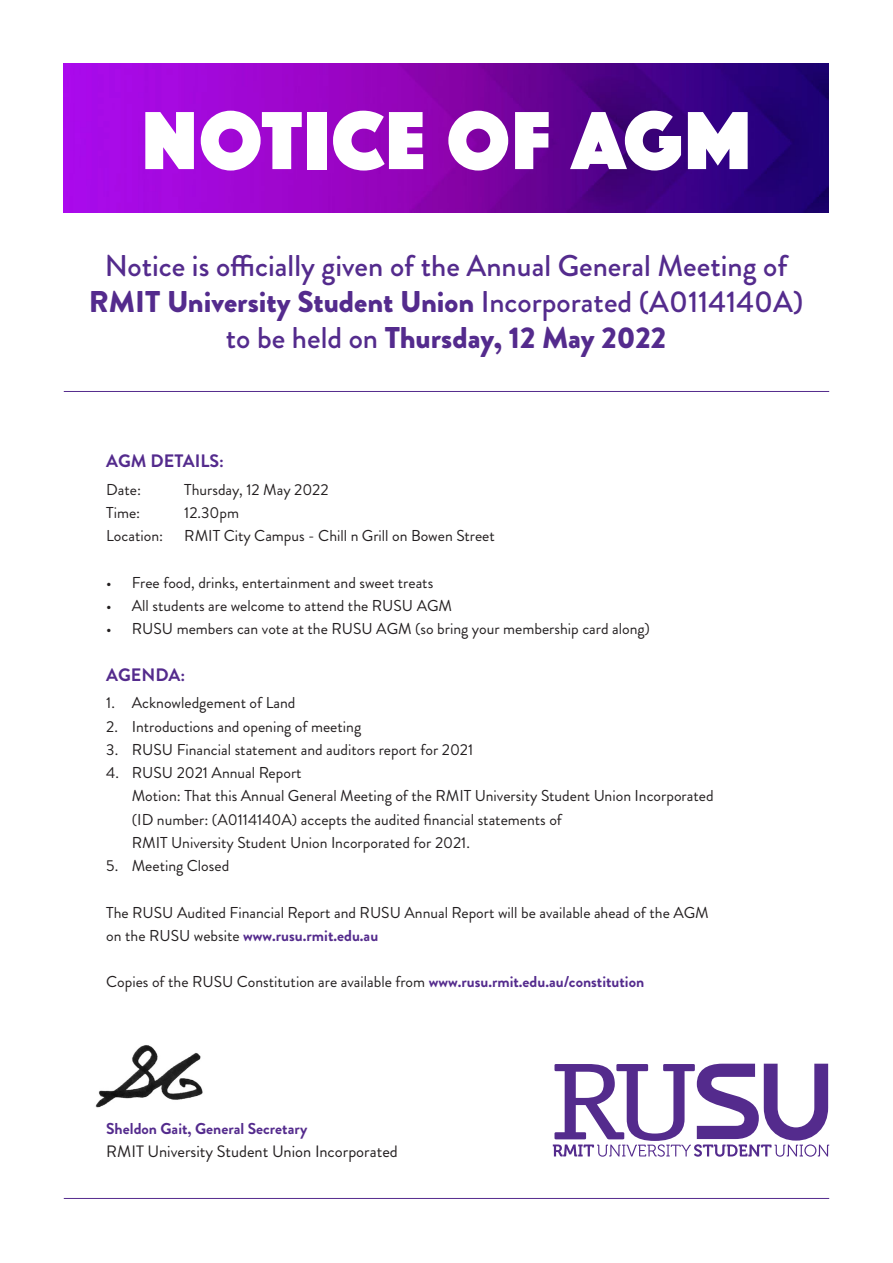
<style>
.page{position:relative;width:893px;height:1263px;background:#fff}
.page>*{position:absolute;margin:0;border:0;box-sizing:border-box;transform-origin:0 0}
.t1{font:85.5px "Phosphate Solid";letter-spacing:.025em;color:#fff}
.t2{font:900 30px/36px "Brandon Grotesque";color:#542b8d;text-align:center}
.t3{font:500 30px "Brandon Grotesque";color:#542b8d}
.t4{font:700 18px "Brandon Grotesque";color:#542b8d}
.t5{font:16.5px "Brandon Grotesque";color:#231f20}
.t6{font:15.75px/23.2px "Brandon Grotesque";color:#231f20}
.t7{font:700 15.75px "Brandon Grotesque";color:#542b8d}
.s1{font-weight:500}
.s2{font-weight:400;color:#231f20}
.s3{font-weight:700;color:#542b8d}
</style>
<div class="page">
<img style="left:64px;top:64px;width:764px;height:148px">
<hr style="left:64px;top:1198px;width:765px;height:1px;background:#542b8d">
<svg style="left:553px;top:1064px;width:276px;height:93px"></svg>
<hr style="left:64px;top:391px;width:765px;height:1px;background:#542b8d">
<img style="left:95px;top:1045px;width:108px;height:63px">
<p class="t1" style="left:142px;top:80px;width:610px">NOTICE OF AGM</p>
<p class="t3" style="left:105px;top:244px;width:684px">Notice is officially given of the Annual General Meeting of</p>
<p class="t2" style="left:89px;top:284px;width:716px">RMIT University Student Union <span class="s1">Incorporated (A0114140A) to be held on</span> Thursday, 12 May 2022</p>
<p class="t4" style="left:106px;top:449px;width:119px">AGM DETAILS:</p>
<p class="t6" style="left:106px;top:478px;width:36px">Date:</p>
<p class="t6" style="left:184px;top:478px;width:146px">Thursday, 12 May 2022</p>
<p class="t6" style="left:106px;top:501px;width:35px">Time:</p>
<p class="t6" style="left:184px;top:501px;width:56px">12.30pm</p>
<p class="t6" style="left:106px;top:525px;width:58px">Location:</p>
<p class="t6" style="left:184px;top:525px;width:312px">RMIT City Campus - Chill n Grill on Bowen Street</p>
<p class="t6" style="left:106px;top:571px;width:328px">• Free food, drinks, entertainment and sweet treats</p>
<p class="t6" style="left:106px;top:594px;width:347px">• All students are welcome to attend the RUSU AGM</p>
<p class="t6" style="left:106px;top:618px;width:545px">• RUSU members can vote at the RUSU AGM (so bring your membership card along)</p>
<p class="t4" style="left:106px;top:662px;width:81px">AGENDA:</p>
<p class="t6" style="left:106px;top:692px;width:191px">1. Acknowledgement of Land</p>
<p class="t6" style="left:106px;top:715px;width:256px">2. Introductions and opening of meeting</p>
<p class="t6" style="left:106px;top:738px;width:368px">3. RUSU Financial statement and auditors report for 2021</p>
<p class="t6" style="left:106px;top:761px;width:197px">4. RUSU 2021 Annual Report</p>
<p class="t6" style="left:132px;top:785px;width:583px">Motion: That this Annual General Meeting of the RMIT University Student Union Incorporated (ID number: (A0114140A) accepts the audited financial statements of<br>RMIT University Student Union Incorporated for 2021.</p>
<p class="t6" style="left:106px;top:854px;width:124px">5. Meeting Closed</p>
<p class="t6" style="left:106px;top:901px;width:604px">The RUSU Audited Financial Report and RUSU Annual Report will be available ahead of the AGM</p>
<p class="t7" style="left:106px;top:924px;width:273px"><span class="s2">on the RUSU website</span> www.rusu.rmit.edu.au</p>
<p class="t6" style="left:106px;top:971px;width:539px">Copies of the RUSU Constitution are available from <span class="s3">www.rusu.rmit.edu.au/constitution</span></p>
<p class="t7" style="left:106px;top:1118px;width:203px">Sheldon Gait, General Secretary</p>
<p class="t5" style="left:106px;top:1140px;width:293px">RMIT University Student Union Incorporated</p>
</div>
